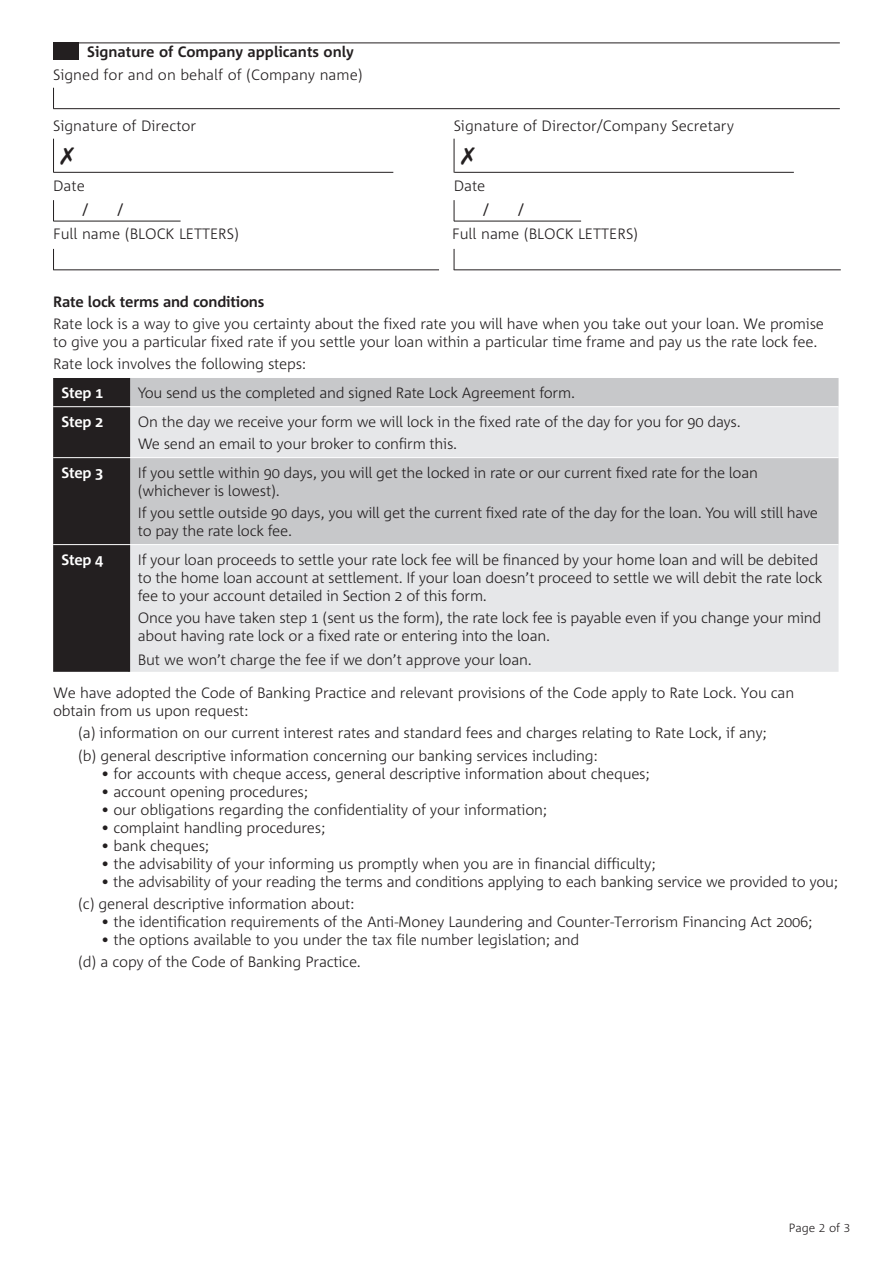
<style>
.page{position:relative;width:893px;height:1263px;background:#fff}
.page>*{position:absolute;margin:0;border:0;box-sizing:border-box;transform-origin:0 0}
.t1{font:300 15px/18px "Corpid";letter-spacing:-.015em;color:#231f20}
.t2{font:700 15px "Corpid";letter-spacing:-.005em;color:#231f20}
.t3{font:700 15px "Corpid";letter-spacing:-.02em;color:#fff}
.t4{font:13.5px "Corpid";color:#231f20}
.t5{font:300 12px "Corpid";color:#231f20}
.s1{font-family:"Corpid Caps"}
</style>
<div class="page">
<div style="left:53px;top:43px;width:26px;height:17px;background:#231f20"></div>
<hr style="left:79px;top:43px;width:761px;height:1px;background:#231f20">
<hr style="left:53px;top:108px;width:787px;height:1px;background:#231f20">
<svg style="left:53px;top:88px;width:1px;height:21px"></svg>
<hr style="left:54px;top:172px;width:339px;height:1px;background:#231f20">
<hr style="left:53px;top:139px;width:1px;height:34px;background:#231f20">
<hr style="left:454px;top:172px;width:340px;height:1px;background:#231f20">
<hr style="left:454px;top:139px;width:1px;height:34px;background:#231f20">
<hr style="left:53px;top:221px;width:128px;height:1px;background:#231f20">
<svg style="left:53px;top:200px;width:1px;height:21px"></svg>
<hr style="left:454px;top:221px;width:127px;height:1px;background:#231f20">
<svg style="left:454px;top:200px;width:1px;height:21px"></svg>
<hr style="left:53px;top:269px;width:386px;height:1px;background:#231f20">
<svg style="left:53px;top:249px;width:1px;height:21px"></svg>
<hr style="left:454px;top:269px;width:387px;height:1px;background:#231f20">
<svg style="left:454px;top:249px;width:1px;height:21px"></svg>
<div style="left:130px;top:378px;width:708px;height:28px;background:#c7c8ca"></div>
<svg style="left:130px;top:407px;width:708px;height:265px;background:#dbdcde"></svg>
<div style="left:53px;top:378px;width:77px;height:294px;background:#231f20"></div>
<hr style="left:129px;top:407px;width:1px;height:50px;background:#231f20">
<hr style="left:129px;top:458px;width:1px;height:86px;background:#231f20">
<hr style="left:129px;top:545px;width:1px;height:127px;background:#231f20">
<hr style="left:53px;top:406px;width:76px;height:1px;background:#fff">
<hr style="left:129px;top:406px;width:709px;height:1px;background:#fff">
<hr style="left:53px;top:457px;width:76px;height:1px;background:#fff">
<hr style="left:129px;top:457px;width:709px;height:1px;background:#fff">
<hr style="left:53px;top:544px;width:76px;height:1px;background:#fff">
<hr style="left:129px;top:544px;width:709px;height:1px;background:#fff">
<p class="t2" style="left:87px;top:44px;width:268px">Signature of Company applicants only</p>
<p class="t1" style="left:53px;top:66px;width:311px">Signed for and on behalf of (Company name)</p>
<p class="t1" style="left:53px;top:117px;width:145px">Signature of Director</p>
<p class="t1" style="left:454px;top:117px;width:282px">Signature of Director/Company Secretary</p>
<p class="t1" style="left:53px;top:177px;width:33px">Date</p>
<p class="t1" style="left:454px;top:177px;width:33px">Date</p>
<p class="t4" style="left:83px;top:202px;width:7px">/</p>
<p class="t4" style="left:118px;top:202px;width:7px">/</p>
<p class="t4" style="left:483px;top:202px;width:7px">/</p>
<p class="t4" style="left:518px;top:202px;width:7px">/</p>
<p class="t1" style="left:53px;top:225px;width:188px">Full name (BLOCK LETTERS)</p>
<p class="t1" style="left:452px;top:225px;width:188px">Full name (BLOCK LETTERS)</p>
<p class="t2" style="left:53px;top:293px;width:213px">Rate lock terms and conditions</p>
<p class="t1" style="left:53px;top:315px;width:772px">Rate lock is a way to give you certainty about the fixed rate you will have when you take out your loan. We promise to give you a particular fixed rate if you settle your loan within a particular time frame and pay us the rate lock fee.</p>
<p class="t1" style="left:53px;top:355px;width:255px">Rate lock involves the following steps:</p>
<p class="t3" style="left:62px;top:385px;width:43px">Step 1</p>
<p class="t1" style="left:138px;top:384px;width:439px">You send us the completed and signed Rate Lock Agreement form.</p>
<p class="t3" style="left:62px;top:413px;width:43px">Step 2</p>
<p class="t1" style="left:138px;top:411px;width:604px;line-height:22.2px">On the day we receive your form we will lock in the fixed rate of the day for you for 90 days.<br>We send an email to your broker to confirm this.</p>
<p class="t3" style="left:62px;top:464px;width:43px">Step 3</p>
<p class="t1" style="left:138px;top:464px;width:622px">If you settle within 90 days, you will get the locked in rate or our current fixed rate for the loan (whichever is lowest).</p>
<p class="t1" style="left:138px;top:504px;width:682px">If you settle outside 90 days, you will get the current fixed rate of the day for the loan. You will still have to pay the rate lock fee.</p>
<p class="t3" style="left:62px;top:551px;width:43px">Step 4</p>
<p class="t1" style="left:138px;top:551px;width:686px">If your loan proceeds to settle your rate lock fee will be financed by your home loan and will be debited to the home loan account at settlement. If your loan doesn’t proceed to settle we will debit the rate lock fee to your account detailed in Section 2 of this form.</p>
<p class="t1" style="left:138px;top:609px;width:685px">Once you have taken step 1 (sent us the form), the rate lock fee is payable even if you change your mind about having rate lock or a fixed rate or entering into the loan.</p>
<p class="t1" style="left:138px;top:651px;width:395px">But we won’t charge the fee if we don’t approve your loan.</p>
<p class="t1" style="left:53px;top:684px;width:743px">We have adopted the Code of Banking Practice and relevant provisions of the Code apply to Rate Lock. You can obtain from us upon request:</p>
<p class="t1" style="left:78px;top:722px;width:690px;line-height:22.2px">(a) information on our current interest rates and standard fees and charges relating to Rate Lock, if any; (b) general descriptive information concerning our banking services including:</p>
<p class="t1" style="left:101px;top:764px;width:550px">• for accounts with cheque access, general descriptive information about cheques;</p>
<p class="t1" style="left:101px;top:782px;width:209px">• account opening procedures;</p>
<p class="t1" style="left:101px;top:800px;width:448px">• our obligations regarding the confidentiality of your information;</p>
<p class="t1" style="left:101px;top:818px;width:226px">• complaint handling procedures;</p>
<p class="t1" style="left:101px;top:836px;width:110px">• bank cheques;</p>
<p class="t1" style="left:101px;top:854px;width:556px">• the advisability of your informing us promptly when you are in financial difficulty;</p>
<p class="t1" style="left:78px;top:870px;width:761px;line-height:22.2px;text-indent:23px">• the advisability of your reading the terms and conditions applying to each banking service we provided to you; (c) general descriptive information about:</p>
<p class="t1" style="left:101px;top:913px;width:713px">• the identification requirements of the Anti-Money Laundering and Counter-Terrorism Financing Act 2006;</p>
<p class="t1" style="left:78px;top:929px;width:503px;line-height:22.2px;text-indent:23px">• the options available to you under the tax file number legislation; and (d) a copy of the Code of Banking Practice.</p>
<p class="t5" style="left:789px;top:1221px;width:63px">Page <span class="s1">2</span> of <span class="s1">3</span></p>
</div>
